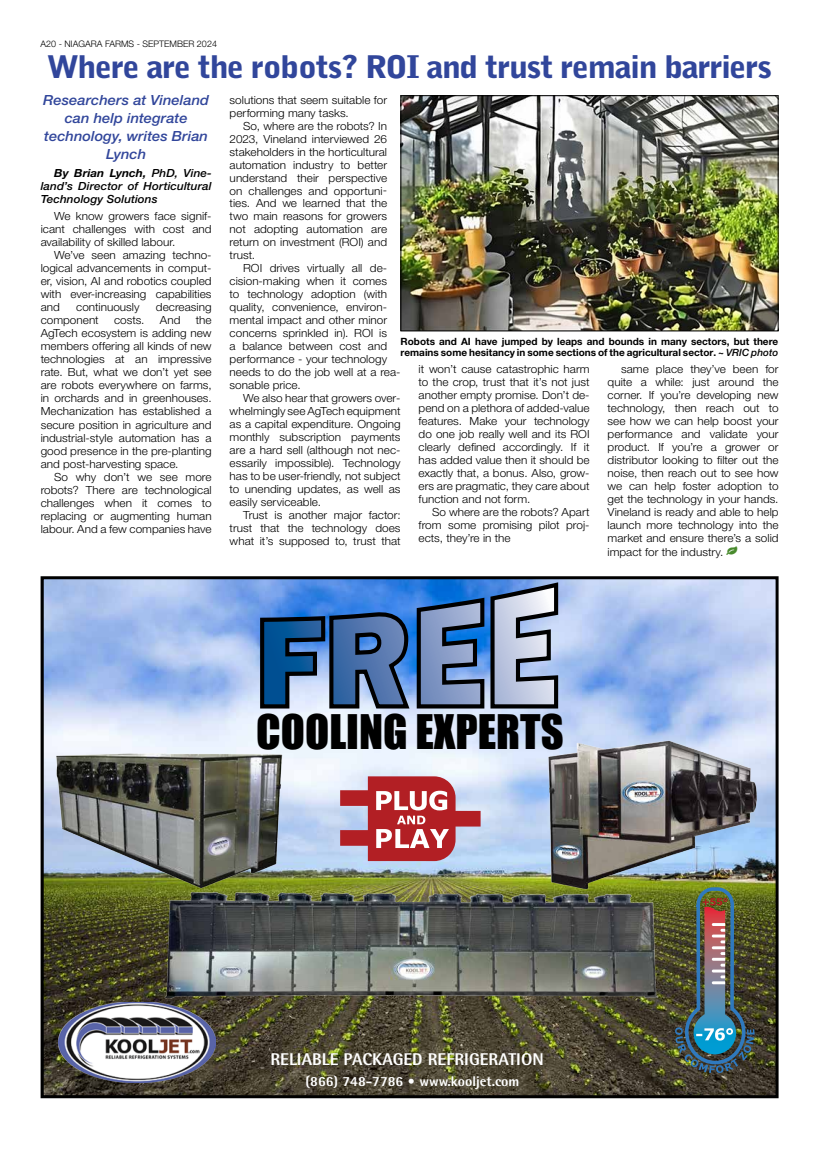
<style>
.page{position:relative;width:819px;height:1152px;background:#fff}
.page>*{position:absolute;margin:0;border:0;box-sizing:border-box;transform-origin:0 0}
.t1{font:44.1px "Impact";color:#000}
.t2{font:900 31px "Bell Gothic Std";letter-spacing:-.04em;color:#31469b;scale:1.1 1}
.t3{font:800 17px "Rotis Semi Sans Std";color:#fff}
.t4{font:italic 500 14px/18px "Helvetica Neue LT Pro";color:#31469b;text-align:center;scale:1.05 1}
.t5{font:800 14px "Rotis Semi Sans Std";color:#fff}
.t6{font:300 11.2px/13px "Helvetica Neue LT Pro";color:#000;text-align:justify;scale:1.05 1}
.t7{font:italic 500 11.2px/13px "Helvetica Neue LT Pro";letter-spacing:.005em;color:#000;text-align:justify;scale:1.05 1}
.t8{font:700 10px/11px "Helvetica Neue LT Pro";color:#000}
.t9{font:300 9px "Helvetica Neue LT Pro";color:#000}
.s1{font-weight:700}
.s2{font-weight:500;font-style:italic}
.s3{color:#488a2d}
</style>
<div class="page">
<svg style="left:45px;top:580px;width:730px;height:514px;background:#8f9aa4"></svg>
<svg style="left:258px;top:582px;width:302px;height:130px;background:#5b7dad"></svg>
<img style="left:59px;top:1002px;width:157px;height:81px">
<svg style="left:340px;top:776px;width:141px;height:85px;background:#c2727c"></svg>
<img style="left:544px;top:737px;width:217px;height:155px">
<img style="left:55px;top:751px;width:227px;height:137px">
<img style="left:159px;top:887px;width:503px;height:115px">
<img style="left:675px;top:887px;width:80px;height:186px">
<div style="left:41px;top:576px;width:738px;height:522px;border:3px solid #000"></div>
<img style="left:403px;top:97px;width:373px;height:232px">
<div style="left:401px;top:95px;width:377px;height:236px;border:1px solid #000"></div>
<p class="t9" style="left:41px;top:38px;width:178px">A20 - NIAGARA FARMS - SEPTEMBER 2024</p>
<h2 class="t2" style="left:47px;top:48px;width:661px">Where are the robots? ROI and trust remain barriers</h2>
<p class="t4" style="left:43px;top:91px;width:160px">Researchers at Vineland can help integrate technology, writes Brian<br>Lynch</p>
<p class="t7" style="left:41px;top:166px;width:164px;text-indent:14px"><span class="s1">By Brian Lynch,</span> PhD, Vine&shy;land’s Director of Horticultural Technology Solutions</p>
<p class="t6" style="left:41px;top:210px;width:164px;text-indent:14px">We know growers face signif&shy;icant challenges with cost and availability of skilled labour.</p>
<p class="t6" style="left:41px;top:249px;width:164px;text-indent:14px">We’ve seen amazing techno&shy;logical advancements in comput&shy;er, vision, AI and robotics coupled with ever-increasing capabilities and</p>
<p class="t6" style="left:230px;top:93px;width:151px">solutions that seem suitable for performing many tasks.</p>
<p class="t6" style="left:230px;top:119px;width:152px;text-indent:14px">So, where are the robots? In 2023, Vineland interviewed 26 stakeholders in the horticultural automation industry to better understand their perspective on challenges and opportuni&shy;ties. And we learned that the two main reasons for growers not adopting automation are return on investment (ROI) and trust.</p>
<p class="t6" style="left:230px;top:262px;width:164px;text-align:left;text-indent:14px">ROI drives virtually all de&shy;cision-making when it comes<br>to technology adoption (with quality, convenience, environ&shy;mental impact and other minor concerns sprinkled in). ROI is<br>a balance between cost and performance - your technology needs to do the job well at a rea&shy;sonable price.</p>
<p class="t6" style="left:230px;top:392px;width:164px;text-indent:14px">We also hear that growers over&shy;whelmingly see AgTech equipment as a capital expenditure. Ongoing monthly subscription payments are a hard sell (although not nec&shy;essarily impossible). Technology has to be user-friendly, not subject to unending updates, as well as easily serviceable.</p>
<p class="t6" style="left:230px;top:509px;width:164px;text-indent:14px">Trust is another major factor: trust that the technology does what it’s supposed to, trust that</p>
<p class="t6" style="left:76px;top:301px;width:62px">continuously</p>
<p class="t6" style="left:156px;top:301px;width:55px">decreasing</p>
<p class="t6" style="left:41px;top:314px;width:57px">component</p>
<p class="t6" style="left:114px;top:314px;width:31px">costs.</p>
<p class="t6" style="left:160px;top:314px;width:21px">And</p>
<p class="t6" style="left:41px;top:314px;width:164px;text-indent:155px">the AgTech ecosystem is adding new members offering all kinds of new technologies at an impressive rate. But, what we don’t yet see are robots everywhere on farms, in orchards and in greenhouses.<br>Mechanization has established a secure position in agriculture and industrial-style automation has a good presence in the pre-planting and post-harvesting space.</p>
<p class="t6" style="left:41px;top:470px;width:164px;text-indent:14px">So why don’t we see more robots? There are technological challenges when it comes to replacing or augmenting human labour. And a few companies have</p>
<p class="t8" style="left:401px;top:336px;width:379px">Robots and AI have jumped by leaps and bounds in many sectors, but there remains some hesitancy in some sections of the agricultural sector. <span class="s2">~ VRIC photo</span></p>
<p class="t6" style="left:608px;top:362px;width:164px;text-indent:14px">same place they’ve been for quite a while: just around the corner. If you’re developing new technology, then reach out to see how we can help boost your performance and validate your product. If you’re a grower or distributor looking to filter out the noise, then reach out to see how we can help foster adoption to get the technology in your hands.<br>Vineland is ready and able to help launch more technology into the market and ensure there’s a solid impact for the industry. <span class="s3">●</span></p>
<p class="t6" style="left:419px;top:362px;width:164px">it won’t cause catastrophic harm to the crop, trust that it’s not just another empty promise. Don’t de&shy;pend on a plethora of added-value features. Make your technology do one job really well and its ROI clearly defined accordingly. If it has added value then it should be exactly that, a bonus. Also, grow&shy;ers are pragmatic, they care about function and not form.</p>
<p class="t6" style="left:419px;top:505px;width:164px;text-indent:14px">So where are the robots? Apart from some promising pilot proj&shy;ects, they’re in the</p>
<h1 class="t1" style="left:256px;top:708px;width:309px">COOLING EXPERTS</h1>
<h3 class="t3" style="left:270px;top:1049px;width:275px">RELIABLE PACKAGED REFRIGERATION</h3>
<p class="t5" style="left:306px;top:1072px;width:215px">(866) 748-7786 • www.kooljet.com</p>
</div>
